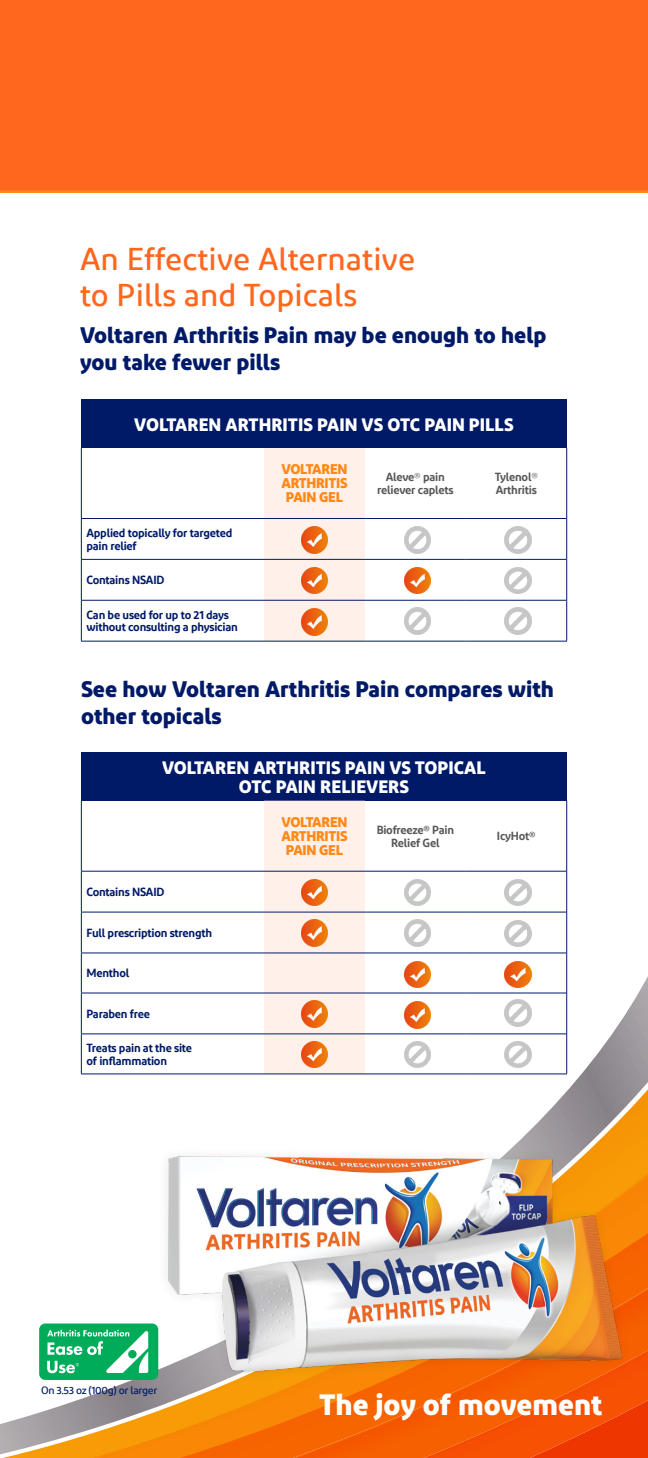
<style>
.page{position:relative;width:648px;height:1458px;background:#fff}
.page>*{position:absolute;margin:0;border:0;box-sizing:border-box;transform-origin:0 0}
.t1{font:500 31.5px/36px "Diodrum Voltaren";color:#ff671f}
.t2{font:700 29.47px "Diodrum Voltaren";color:#fff}
.t3{font:700 22.5px/27px "Diodrum Voltaren";color:#001a68}
.t4{font:700 18px/19.6px "Diodrum Voltaren";color:#fff;text-align:center}
.t5{font:700 14.17px/14.2px "Diodrum Voltaren";letter-spacing:-.02em;color:#ff8816;text-align:center}
.t6{font:600 11.47px/12.8px "Diodrum Voltaren";letter-spacing:-.02em;color:#001a68}
.t7{font:600 11.47px/12.8px "Diodrum Voltaren";letter-spacing:-.02em;color:#57585a;text-align:center}
.t8{font:500 10.58px "Diodrum Voltaren";letter-spacing:-.03em;color:#001a68}
.s1{font-weight:400}
</style>
<div class="page">
<svg style="left:0;top:934px;width:648px;height:524px"></svg>
<img style="left:145px;top:1138px;width:486px;height:250px">
<div style="left:39px;top:1324px;width:119px;height:56px;background:#00ac59;border-radius:6px"></div>
<svg style="left:47px;top:1330px;width:101px;height:43px"></svg>
<div style="left:81px;top:399px;width:486px;height:49px;background:#001a68"></div>
<div style="left:81px;top:752px;width:486px;height:49px;background:#001a68"></div>
<div style="left:0;top:0;width:648px;height:193px;background:#ff671f"></div>
<div style="left:264px;top:801px;width:101px;height:273px;background:#fff0e9"></div>
<hr style="left:81px;top:801px;width:1px;height:70px;background:#001a68">
<hr style="left:566px;top:801px;width:1px;height:70px;background:#001a68">
<hr style="left:81px;top:872px;width:1px;height:40px;background:#001a68">
<hr style="left:81px;top:912px;width:1px;height:41px;background:#001a68">
<hr style="left:81px;top:953px;width:1px;height:40px;background:#001a68">
<hr style="left:81px;top:993px;width:1px;height:41px;background:#001a68">
<hr style="left:81px;top:1034px;width:1px;height:40px;background:#001a68">
<hr style="left:81px;top:871px;width:183px;height:1px;background:#001a68">
<hr style="left:81px;top:912px;width:183px;height:1px;background:#001a68">
<hr style="left:81px;top:953px;width:183px;height:1px;background:#001a68">
<hr style="left:81px;top:993px;width:183px;height:1px;background:#001a68">
<hr style="left:81px;top:1034px;width:183px;height:1px;background:#001a68">
<hr style="left:81px;top:1074px;width:183px;height:1px;background:#001a68">
<hr style="left:264px;top:871px;width:101px;height:1px;background:#001a68">
<hr style="left:264px;top:912px;width:101px;height:1px;background:#001a68">
<hr style="left:264px;top:953px;width:101px;height:1px;background:#001a68">
<hr style="left:264px;top:993px;width:101px;height:1px;background:#001a68">
<hr style="left:264px;top:1034px;width:101px;height:1px;background:#001a68">
<hr style="left:264px;top:1074px;width:101px;height:1px;background:#001a68">
<hr style="left:365px;top:871px;width:101px;height:1px;background:#001a68">
<hr style="left:365px;top:912px;width:101px;height:1px;background:#001a68">
<hr style="left:365px;top:953px;width:101px;height:1px;background:#001a68">
<hr style="left:365px;top:993px;width:101px;height:1px;background:#001a68">
<hr style="left:365px;top:1034px;width:101px;height:1px;background:#001a68">
<hr style="left:365px;top:1074px;width:101px;height:1px;background:#001a68">
<hr style="left:466px;top:871px;width:100px;height:1px;background:#001a68">
<hr style="left:566px;top:871px;width:1px;height:41px;background:#001a68">
<hr style="left:566px;top:912px;width:1px;height:41px;background:#001a68">
<hr style="left:566px;top:953px;width:1px;height:40px;background:#001a68">
<hr style="left:566px;top:993px;width:1px;height:41px;background:#001a68">
<hr style="left:566px;top:1034px;width:1px;height:40px;background:#001a68">
<hr style="left:466px;top:912px;width:100px;height:1px;background:#001a68">
<hr style="left:466px;top:953px;width:100px;height:1px;background:#001a68">
<hr style="left:466px;top:993px;width:100px;height:1px;background:#001a68">
<hr style="left:466px;top:1034px;width:100px;height:1px;background:#001a68">
<hr style="left:466px;top:1074px;width:101px;height:1px;background:#001a68">
<div style="left:264px;top:448px;width:101px;height:193px;background:#fff0e9"></div>
<hr style="left:81px;top:448px;width:1px;height:70px;background:#001a68">
<hr style="left:566px;top:448px;width:1px;height:70px;background:#001a68">
<hr style="left:81px;top:519px;width:1px;height:40px;background:#001a68">
<hr style="left:81px;top:560px;width:1px;height:40px;background:#001a68">
<hr style="left:81px;top:601px;width:1px;height:40px;background:#001a68">
<hr style="left:81px;top:518px;width:183px;height:1px;background:#001a68">
<hr style="left:81px;top:559px;width:183px;height:1px;background:#001a68">
<hr style="left:81px;top:600px;width:183px;height:1px;background:#001a68">
<hr style="left:81px;top:641px;width:183px;height:1px;background:#001a68">
<hr style="left:264px;top:518px;width:101px;height:1px;background:#001a68">
<hr style="left:264px;top:559px;width:101px;height:1px;background:#001a68">
<hr style="left:264px;top:600px;width:101px;height:1px;background:#001a68">
<hr style="left:264px;top:641px;width:101px;height:1px;background:#001a68">
<hr style="left:365px;top:518px;width:101px;height:1px;background:#001a68">
<hr style="left:365px;top:559px;width:101px;height:1px;background:#001a68">
<hr style="left:365px;top:600px;width:101px;height:1px;background:#001a68">
<hr style="left:365px;top:641px;width:101px;height:1px;background:#001a68">
<hr style="left:466px;top:518px;width:100px;height:1px;background:#001a68">
<hr style="left:566px;top:518px;width:1px;height:41px;background:#001a68">
<hr style="left:566px;top:559px;width:1px;height:41px;background:#001a68">
<hr style="left:566px;top:600px;width:1px;height:41px;background:#001a68">
<hr style="left:466px;top:559px;width:100px;height:1px;background:#001a68">
<hr style="left:466px;top:600px;width:100px;height:1px;background:#001a68">
<hr style="left:466px;top:641px;width:101px;height:1px;background:#001a68">
<img style="left:404px;top:527px;width:27px;height:26px">
<img style="left:404px;top:608px;width:27px;height:26px">
<img style="left:505px;top:527px;width:26px;height:26px">
<img style="left:505px;top:567px;width:26px;height:27px">
<img style="left:505px;top:608px;width:26px;height:26px">
<img style="left:301px;top:567px;width:27px;height:27px">
<img style="left:301px;top:608px;width:27px;height:27px">
<img style="left:404px;top:567px;width:27px;height:27px">
<img style="left:301px;top:879px;width:27px;height:27px">
<img style="left:301px;top:1001px;width:27px;height:26px">
<img style="left:404px;top:879px;width:27px;height:27px">
<img style="left:404px;top:920px;width:27px;height:26px">
<img style="left:505px;top:879px;width:26px;height:27px">
<img style="left:505px;top:920px;width:26px;height:27px">
<img style="left:505px;top:1000px;width:26px;height:26px">
<img style="left:505px;top:1041px;width:26px;height:27px">
<img style="left:301px;top:920px;width:27px;height:26px">
<img style="left:301px;top:1041px;width:27px;height:27px">
<img style="left:404px;top:961px;width:27px;height:27px">
<img style="left:404px;top:1002px;width:27px;height:26px">
<img style="left:505px;top:961px;width:26px;height:27px">
<img style="left:301px;top:527px;width:27px;height:26px">
<img style="left:404px;top:1041px;width:27px;height:27px">
<p class="t1" style="left:80px;top:240px;width:337px">An Effective Alternative to Pills and Topicals</p>
<p class="t3" style="left:80px;top:321px;width:468px">Voltaren Arthritis Pain may be enough to help you take fewer pills</p>
<p class="t4" style="left:134px;top:414px;width:381px">VOLTAREN ARTHRITIS PAIN VS OTC PAIN PILLS</p>
<p class="t6" style="left:86px;top:526px;width:147px">Applied topically for targeted pain relief</p>
<p class="t6" style="left:86px;top:573px;width:79px">Contains NSAID</p>
<p class="t6" style="left:86px;top:608px;width:153px">Can be used for up to 21 days without consulting a physician</p>
<p class="t5" style="left:281px;top:462px;width:68px">VOLTAREN<br>ARTHRITIS<br>PAIN GEL</p>
<p class="t7" style="left:377px;top:471px;width:78px">Aleve<span class="s1">®</span> pain reliever caplets</p>
<p class="t7" style="left:495px;top:471px;width:45px;text-align:left">Tylenol<span class="s1">®<br></span>Arthritis</p>
<p class="t3" style="left:81px;top:675px;width:474px">See how Voltaren Arthritis Pain compares with other topicals</p>
<p class="t4" style="left:162px;top:757px;width:325px">VOLTAREN ARTHRITIS PAIN VS TOPICAL<br>OTC PAIN RELIEVERS</p>
<p class="t5" style="left:281px;top:814px;width:68px">VOLTAREN<br>ARTHRITIS<br>PAIN GEL</p>
<p class="t7" style="left:377px;top:823px;width:79px">Biofreeze® Pain<br>Relief Gel</p>
<p class="t7" style="left:497px;top:829px;width:40px">IcyHot®</p>
<p class="t6" style="left:86px;top:885px;width:79px">Contains NSAID</p>
<p class="t6" style="left:86px;top:926px;width:127px">Full prescription strength</p>
<p class="t6" style="left:86px;top:966px;width:44px">Menthol</p>
<p class="t6" style="left:86px;top:1007px;width:65px">Paraben free</p>
<p class="t6" style="left:86px;top:1041px;width:107px">Treats pain at the site of inflammation</p>
<p class="t8" style="left:41px;top:1384px;width:118px">On 3.53 oz (100g) or larger</p>
<h2 class="t2" style="left:319px;top:1386px;width:285px">The joy of movement</h2>
</div>
